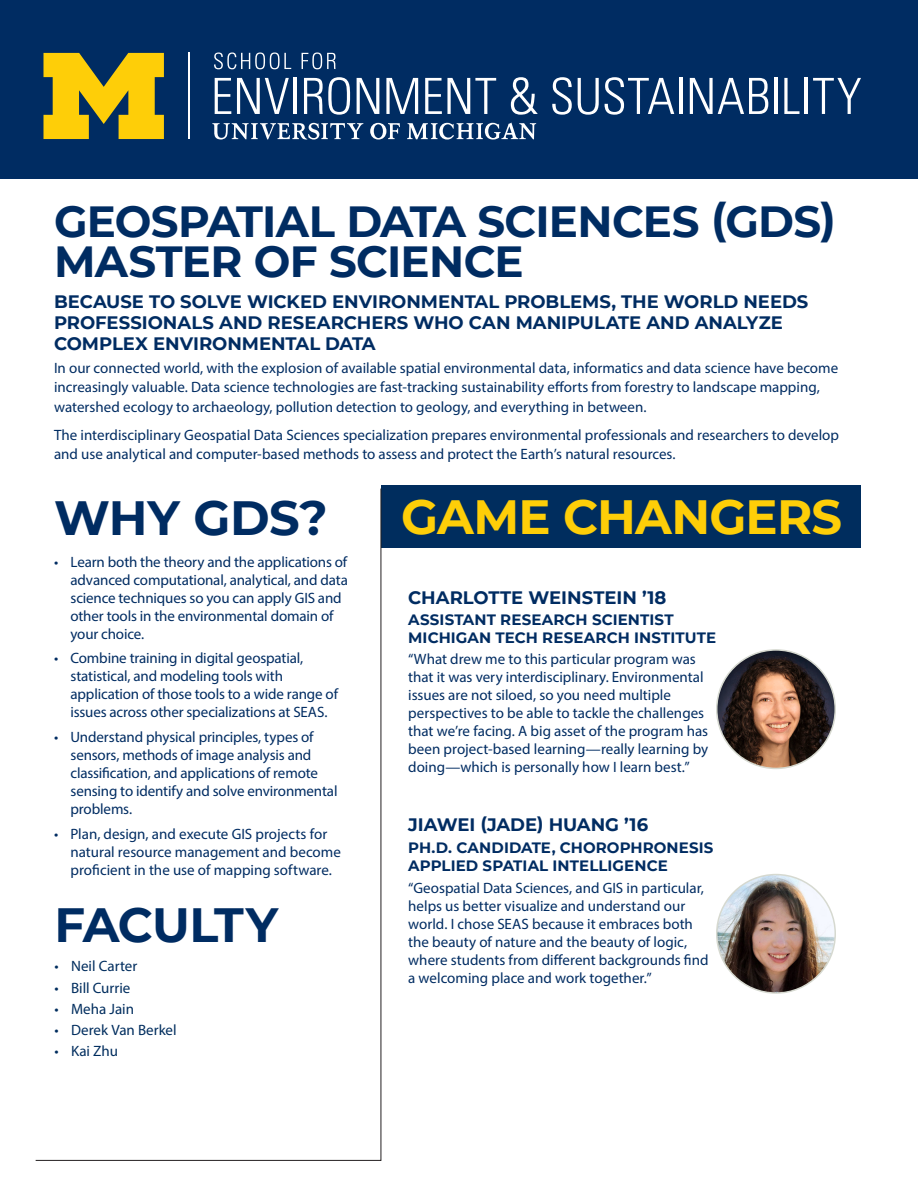
<style>
.page{position:relative;width:918px;height:1188px;background:#fff}
.page>*{position:absolute;margin:0;border:0;box-sizing:border-box;transform-origin:0 0}
.BodyText{font:700 48px "Montserrat";letter-spacing:-.015em;color:#002c62}
.BodyText-2{font:700 48px "Montserrat";letter-spacing:-.015em;color:#fece08}
.SUBTITLES_Blue{font:700 43.5px/40.5px "Montserrat";letter-spacing:-.02em;color:#002c62}
.Sub_sub_blue{font:700 18px/21px "Montserrat";color:#002c62}
.BodyText-3{font:15px/18px "Myriad Pro";letter-spacing:-.005em;color:#002c62}
.Alumni_title{font:15px/18px "Myriad Pro";color:#002c62}
.Alumni_title-2{font:700 15px/18px "Montserrat";letter-spacing:.005em;color:#002c62}
.t1{font:15px "Myriad Pro";color:#002d5e}
</style>
<div class="page">
<div style="left:381px;top:485px;width:480px;height:62px;background:#002d5e"></div>
<div style="left:0;top:0;width:918px;height:179px;background:#002c62"></div>
<svg style="left:214px;top:52px;width:77px;height:17px"></svg>
<svg style="left:302px;top:52px;width:34px;height:17px"></svg>
<svg style="left:215px;top:78px;width:16px;height:36px"></svg>
<svg style="left:237px;top:78px;width:52px;height:36px"></svg>
<hr style="left:294px;top:78px;width:3px;height:36px;background:#fff">
<svg style="left:304px;top:77px;width:46px;height:38px"></svg>
<svg style="left:357px;top:78px;width:22px;height:36px"></svg>
<svg style="left:386px;top:78px;width:32px;height:36px"></svg>
<svg style="left:425px;top:78px;width:71px;height:36px"></svg>
<svg style="left:511px;top:77px;width:27px;height:38px"></svg>
<svg style="left:552px;top:77px;width:20px;height:38px"></svg>
<svg style="left:578px;top:77px;width:96px;height:38px"></svg>
<hr style="left:679px;top:78px;width:4px;height:36px;background:#fff">
<svg style="left:690px;top:78px;width:78px;height:36px"></svg>
<hr style="left:774px;top:78px;width:3px;height:36px;background:#fff">
<svg style="left:784px;top:78px;width:15px;height:36px"></svg>
<hr style="left:805px;top:78px;width:3px;height:36px;background:#fff">
<svg style="left:813px;top:78px;width:48px;height:36px"></svg>
<hr style="left:188px;top:53px;width:2px;height:86px;background:#fff">
<svg style="left:212px;top:123px;width:324px;height:17px"></svg>
<svg style="left:43px;top:53px;width:121px;height:86px"></svg>
<img style="left:717px;top:650px;width:118px;height:118px;border-radius:59px">
<div style="left:716px;top:649px;width:120px;height:120px;border:2px solid #d6d9d0;border-radius:50%"></div>
<img style="left:717px;top:875px;width:118px;height:118px;border-radius:59px">
<div style="left:716px;top:874px;width:120px;height:120px;border:2px solid #d6d9d0;border-radius:50%"></div>
<svg style="left:35px;top:488px;width:346px;height:673px"></svg>
<p class="SUBTITLES_Blue" style="left:54px;top:199px;width:784px">GEOSPATIAL DATA SCIENCES (GDS)<br>MASTER OF SCIENCE</p>
<p class="Sub_sub_blue" style="left:54px;top:290px;width:756px">BECAUSE TO SOLVE WICKED ENVIRONMENTAL PROBLEMS, THE WORLD NEEDS<br>PROFESSIONALS AND RESEARCHERS WHO CAN MANIPULATE AND ANALYZE<br>COMPLEX ENVIRONMENTAL DATA</p>
<p class="BodyText-3" style="left:54px;top:358px;width:786px;line-height:19.5px">In our connected world, with the explosion of available spatial environmental data, informatics and data science have become increasingly valuable. Data science technologies are fast-tracking sustainability efforts from forestry to landscape mapping, watershed ecology to archaeology, pollution detection to geology, and everything in between.</p>
<p class="BodyText-3" style="left:54px;top:425px;width:787px;line-height:19.5px">The interdisciplinary Geospatial Data Sciences specialization prepares environmental professionals and researchers to develop and use analytical and computer-based methods to assess and protect the Earth’s natural resources.</p>
<p class="BodyText" style="left:54px;top:483px;width:275px">WHY GDS?</p>
<p class="BodyText-3" style="left:70px;top:552px;width:279px;text-indent:-16px">• Learn both the theory and the applications of advanced computational, analytical, and data science techniques so you can apply GIS and other tools in the environmental domain of your choice.</p>
<p class="BodyText-3" style="left:70px;top:649px;width:269px;text-indent:-16px">• Combine training in digital geospatial, statistical, and modeling tools with application of those tools to a wide range of issues across other specializations at SEAS.</p>
<p class="BodyText-3" style="left:70px;top:728px;width:269px;text-indent:-16px">• Understand physical principles, types of sensors, methods of image analysis and classification, and applications of remote sensing to identify and solve environmental problems.</p>
<p class="BodyText-3" style="left:70px;top:825px;width:272px;text-indent:-16px">• Plan, design, and execute GIS projects for natural resource management and become proficient in the use of mapping software.</p>
<p class="BodyText" style="left:55px;top:890px;width:225px">FACULTY</p>
<p class="t1" style="left:55px;top:957px;width:84px">• Neil Carter</p>
<p class="t1" style="left:55px;top:978px;width:77px">• Bill Currie</p>
<p class="t1" style="left:55px;top:999px;width:81px">• Meha Jain</p>
<p class="t1" style="left:55px;top:1020px;width:124px">• Derek Van Berkel</p>
<p class="t1" style="left:55px;top:1042px;width:65px">• Kai Zhu</p>
<p class="BodyText-2" style="left:401px;top:482px;width:443px">GAME CHANGERS</p>
<p class="Sub_sub_blue" style="left:408px;top:586px;width:260px">CHARLOTTE WEINSTEIN ’18</p>
<p class="Alumni_title-2" style="left:408px;top:610px;width:309px">ASSISTANT RESEARCH SCIENTIST<br>MICHIGAN TECH RESEARCH INSTITUTE</p>
<p class="Alumni_title" style="left:408px;top:650px;width:302px">“What drew me to this particular program was that it was very interdisciplinary. Environmental issues are not siloed, so you need multiple perspectives to be able to tackle the challenges that we’re facing. A big asset of the program has been project-based learning—really learning by doing—which is personally how I learn best.”</p>
<p class="Sub_sub_blue" style="left:408px;top:814px;width:241px">JIAWEI (JADE) HUANG ’16</p>
<p class="Alumni_title-2" style="left:408px;top:837px;width:307px">PH.D. CANDIDATE, CHOROPHRONESIS<br>APPLIED SPATIAL INTELLIGENCE</p>
<p class="Alumni_title" style="left:408px;top:879px;width:302px">“Geospatial Data Sciences, and GIS in particular, helps us better visualize and understand our world. I chose SEAS because it embraces both the beauty of nature and the beauty of logic, where students from different backgrounds find a welcoming place and work together.”</p>
</div>
